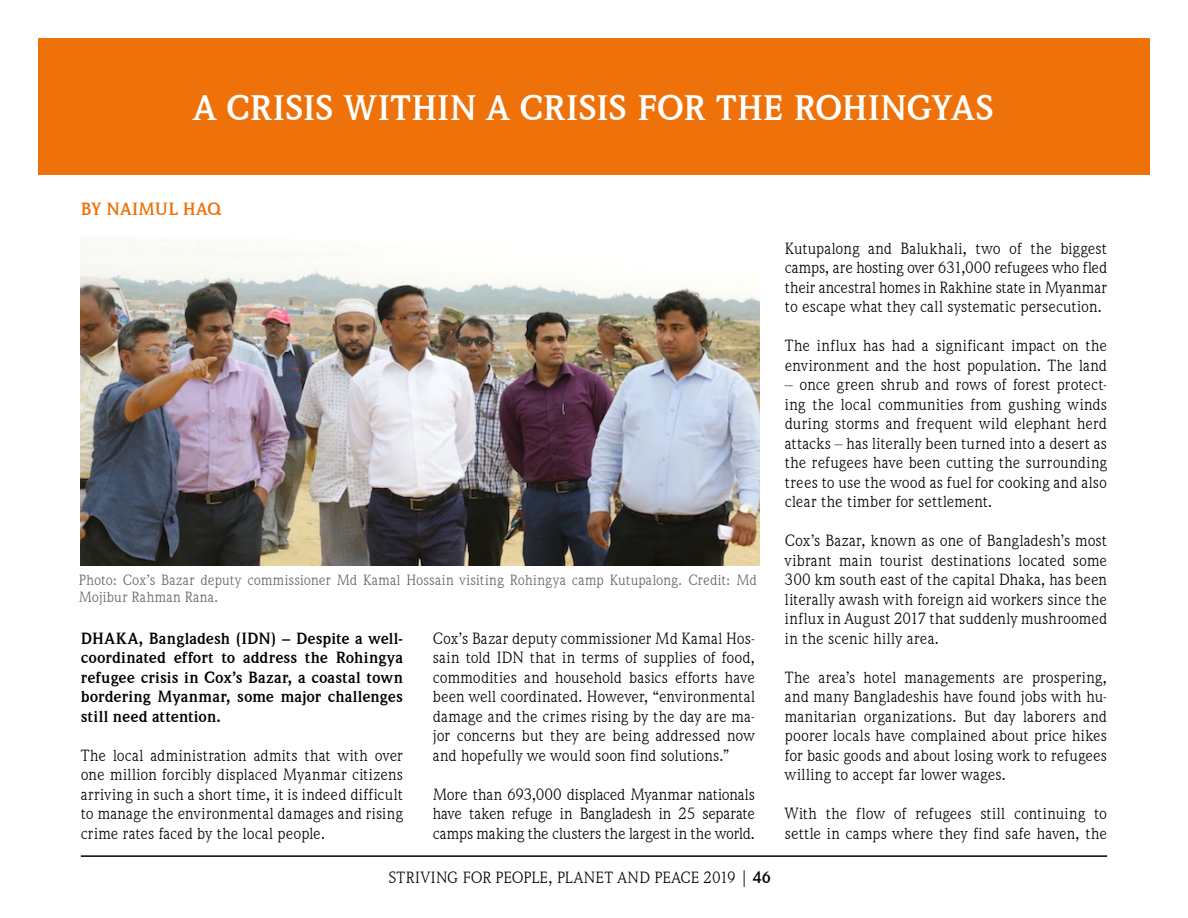
<style>
.page{position:relative;width:1188px;height:918px;background:#fff}
.page>*{position:absolute;margin:0;border:0;box-sizing:border-box;transform-origin:0 0}
.Text{font:700 36px "Weidemann IT Cby BT";letter-spacing:-.015em;color:#fff}
.Text-2{font:700 18px "Weidemann IT Cby BT";letter-spacing:.005em;color:#ee7209}
.Text-3{font:16.5px/19.5px "Weidemann IT Cby BT";color:#000;text-align:justify}
.Text-4{font:700 16.5px/19.5px "Weidemann IT Cby BT";letter-spacing:.005em;color:#000;text-align:justify}
.Text-5{font:15px/16.5px "Weidemann IT Cby BT";letter-spacing:.015em;color:#646363}
.s1{font-weight:700}
</style>
<div class="page">
<hr style="left:81px;top:855px;width:1026px;height:2px;background:#000">
<div style="left:38px;top:38px;width:1112px;height:137px;background:#ee7209"></div>
<img style="left:81px;top:239px;width:678px;height:327px">
<p class="Text" style="left:193px;top:85px;width:803px">A CRISIS WITHIN A CRISIS FOR THE ROHINGYAS</p>
<p class="Text-2" style="left:81px;top:197px;width:142px">BY NAIMUL HAQ</p>
<p class="Text-5" style="left:79px;top:572px;width:680px">Photo: Cox’s Bazar deputy commissioner Md Kamal Hossain visiting Rohingya camp Kutupalong. Credit: Md<br>Mojibur Rahman Rana.</p>
<p class="Text-4" style="left:81px;top:628px;width:324px">DHAKA, Bangladesh (IDN) – Despite a well&shy;coordinated effort to address the Rohingya refugee crisis in Cox’s Bazar, a coastal town bordering Myanmar, some major challenges still need attention.</p>
<p class="Text-3" style="left:81px;top:745px;width:324px">The local administration admits that with over one million forcibly displaced Myanmar citizens arriving in such a short time, it is indeed difficult to manage the environmental damages and rising crime rates faced by the local people.</p>
<p class="Text-3" style="left:433px;top:628px;width:324px">Cox’s Bazar deputy commissioner Md Kamal Hos&shy;sain told IDN that in terms of supplies of food, commodities and household basics efforts have been well coordinated. However, “environmental damage and the crimes rising by the day are ma&shy;jor concerns but they are being addressed now and hopefully we would soon find solutions.”</p>
<p class="Text-3" style="left:433px;top:784px;width:324px">More than 693,000 displaced Myanmar nationals have taken refuge in Bangladesh in 25 separate camps making the clusters the largest in the world.</p>
<p class="Text-3" style="left:388px;top:867px;width:384px">STRIVING FOR PEOPLE, PLANET AND PEACE 2019 | <span class="s1">46</span></p>
<p class="Text-3" style="left:785px;top:238px;width:324px">Kutupalong and Balukhali, two of the biggest camps, are hosting over 631,000 refugees who fled their ancestral homes in Rakhine state in Myanmar to escape what they call systematic persecution.</p>
<p class="Text-3" style="left:785px;top:335px;width:324px">The influx has had a significant impact on the environment and the host population. The land</p>
<p class="Text-3" style="left:785px;top:374px;width:324px">– once green shrub and rows of forest protect&shy;ing the local communities from gushing winds during storms and frequent wild elephant herd attacks – has literally been turned into a desert as the refugees have been cutting the surrounding trees to use the wood as fuel for cooking and also clear the timber for settlement.</p>
<p class="Text-3" style="left:785px;top:530px;width:324px">Cox’s Bazar, known as one of Bangladesh’s most vibrant main tourist destinations located some 300 km south east of the capital Dhaka, has been literally awash with foreign aid workers since the influx in August 2017 that suddenly mushroomed in the scenic hilly area.</p>
<p class="Text-3" style="left:785px;top:667px;width:324px">The area’s hotel managements are prospering, and many Bangladeshis have found jobs with hu&shy;manitarian organizations. But day laborers and poorer locals have complained about price hikes for basic goods and about losing work to refugees willing to accept far lower wages.</p>
<p class="Text-3" style="left:785px;top:803px;width:324px">With the flow of refugees still continuing to settle in camps where they find safe haven, the</p>
</div>
